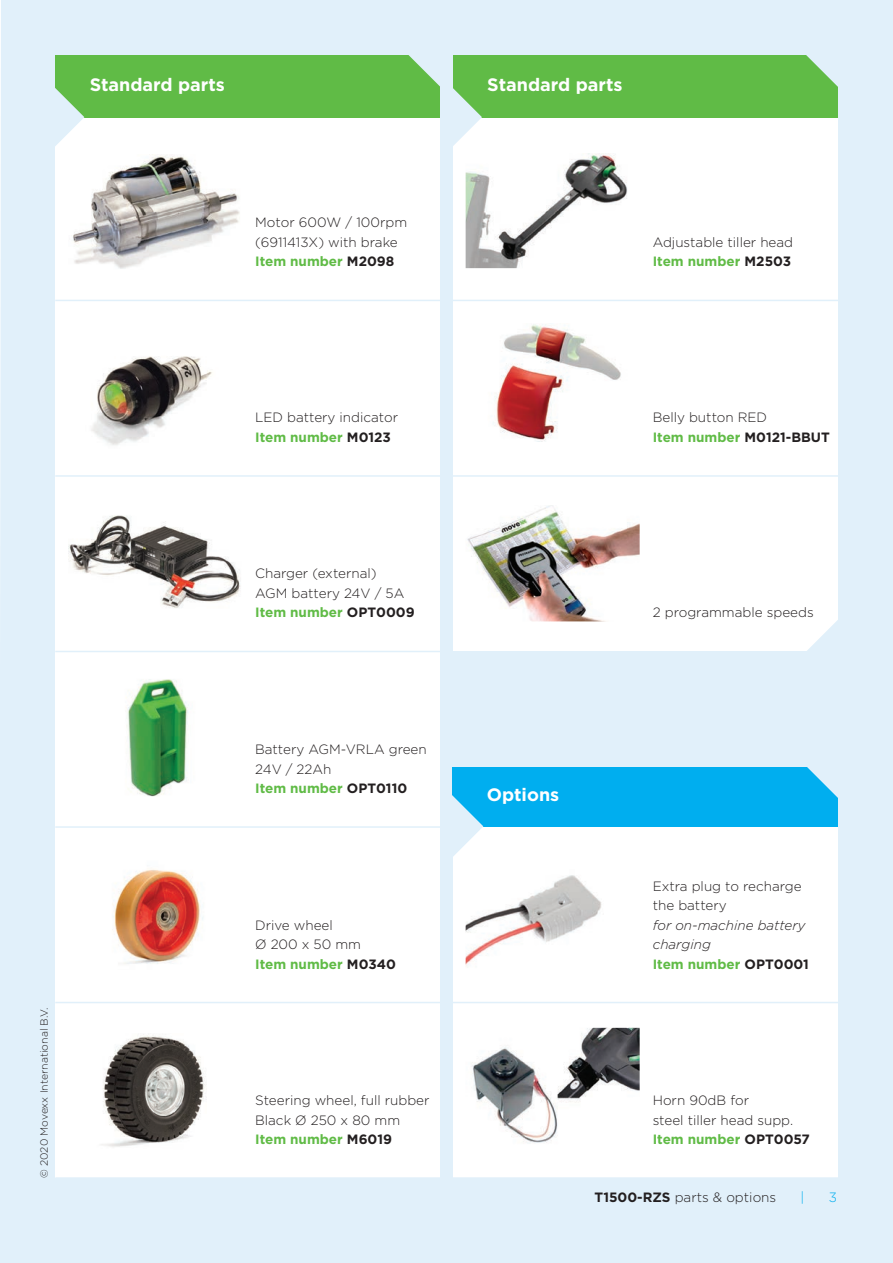
<style>
.page{position:relative;width:893px;height:1263px;background:#e1f0fa}
.page>*{position:absolute;margin:0;border:0;box-sizing:border-box;transform-origin:0 0}
.t1{font:700 18px "Gotham";color:#fff}
.t2{font:300 13.5px/19.5px "Gotham";color:#231f20}
.t3{font:italic 300 13.5px/19.5px "Gotham";color:#231f20}
.t4{font:300 13.5px "Gotham";color:#00aeef}
.t5{font:300 10.5px "Gotham";color:#231f20}
.s1{font-weight:700;color:#60bb46}
.s2{font-weight:700}
.s3{font-weight:700;font-style:normal;color:#60bb46}
.s4{font-weight:700;font-style:normal}
</style>
<div class="page">
<div style="left:55px;top:56px;width:385px;height:1122px;background:#fff"></div>
<div style="left:453px;top:55px;width:385px;height:1123px;background:#fff"></div>
<div style="left:453px;top:55px;width:385px;height:62px;background:#60bb46"></div>
<svg style="left:802px;top:13px;width:38px;height:76px"></svg>
<div style="left:55px;top:55px;width:385px;height:62px;background:#60bb46"></div>
<svg style="left:46px;top:79px;width:38px;height:76px"></svg>
<svg style="left:404px;top:13px;width:78px;height:142px"></svg>
<hr style="left:55px;top:300px;width:385px;height:1px;background:#e1f0fa">
<hr style="left:55px;top:475px;width:385px;height:2px;background:#e1f0fa">
<hr style="left:55px;top:651px;width:385px;height:1px;background:#e1f0fa">
<hr style="left:55px;top:826px;width:385px;height:2px;background:#e1f0fa">
<hr style="left:55px;top:1002px;width:385px;height:1px;background:#e1f0fa">
<hr style="left:55px;top:1177px;width:385px;height:2px;background:#e1f0fa">
<img style="left:68px;top:154px;width:172px;height:115px">
<img style="left:91px;top:356px;width:121px;height:89px">
<img style="left:68px;top:515px;width:173px;height:93px">
<img style="left:127px;top:679px;width:61px;height:117px">
<img style="left:112px;top:869px;width:91px;height:95px">
<img style="left:101px;top:1034px;width:106px;height:113px">
<hr style="left:453px;top:300px;width:386px;height:1px;background:#e1f0fa">
<hr style="left:453px;top:475px;width:386px;height:2px;background:#e1f0fa">
<hr style="left:453px;top:1002px;width:386px;height:1px;background:#e1f0fa">
<hr style="left:453px;top:1177px;width:386px;height:2px;background:#e1f0fa">
<img style="left:466px;top:153px;width:162px;height:115px">
<img style="left:493px;top:324px;width:128px;height:118px">
<img style="left:467px;top:505px;width:173px;height:116px">
<img style="left:466px;top:875px;width:136px;height:91px">
<img style="left:471px;top:1028px;width:169px;height:115px">
<div style="left:453px;top:764px;width:385px;height:62px;background:#00aeef"></div>
<svg style="left:445px;top:788px;width:38px;height:76px"></svg>
<svg style="left:801px;top:618px;width:39px;height:181px"></svg>
<div style="left:448px;top:651px;width:359px;height:115px;background:#e1f0fa"></div>
<h1 class="t1" style="left:90px;top:73px;width:137px">Standard parts</h1>
<h1 class="t1" style="left:487px;top:73px;width:137px">Standard parts</h1>
<p class="t2" style="left:255px;top:213px;width:154px">Motor 600W / 100rpm (6911413X) with brake<br><span class="s1">Item number</span> <span class="s2">M2098</span></p>
<p class="t2" style="left:653px;top:232px;width:142px">Adjustable tiller head<br><span class="s1">Item number</span> <span class="s2">M2503</span></p>
<p class="t5" style="left:37px;top:1178px;width:172px;rotate:-90deg">© 2020 Movexx International B.V.</p>
<p class="t2" style="left:255px;top:408px;width:145px">LED battery indicator<br><span class="s1">Item number</span> <span class="s2">M0123</span></p>
<p class="t2" style="left:255px;top:564px;width:161px">Charger (external)<br>AGM battery 24V / 5A<br><span class="s1">Item number</span> <span class="s2">OPT0009</span></p>
<p class="t2" style="left:255px;top:739px;width:173px">Battery AGM-VRLA green<br>24V / 22Ah<br><span class="s1">Item number</span> <span class="s2">OPT0110</span></p>
<p class="t2" style="left:255px;top:915px;width:142px">Drive wheel<br>Ø 200 x 50 mm<br><span class="s1">Item number</span> <span class="s2">M0340</span></p>
<p class="t2" style="left:255px;top:1090px;width:176px">Steering wheel, full rubber<br>Black Ø 250 x 80 mm<br><span class="s1">Item number</span> <span class="s2">M6019</span></p>
<p class="t2" style="left:653px;top:408px;width:179px">Belly button RED<br><span class="s1">Item number</span> <span class="s2">M0121-BBUT</span></p>
<p class="t2" style="left:653px;top:603px;width:162px">2 programmable speeds</p>
<h1 class="t1" style="left:487px;top:783px;width:74px">Options</h1>
<p class="t2" style="left:653px;top:876px;width:150px">Extra plug to recharge the battery</p>
<p class="t3" style="left:653px;top:915px;width:158px">for on-machine battery charging<br><span class="s3">Item number</span> <span class="s4">OPT0001</span></p>
<p class="t2" style="left:653px;top:1090px;width:159px">Horn 90dB for<br>steel tiller head supp.<br><span class="s1">Item number</span> <span class="s2">OPT0057</span></p>
<p class="t2" style="left:595px;top:1187px;width:183px"><span class="s2">T1500-RZS</span> parts &amp; options</p>
<p class="t4" style="left:801px;top:1189px;width:5px">|</p>
<p class="t4" style="left:829px;top:1189px;width:10px">3</p>
</div>
